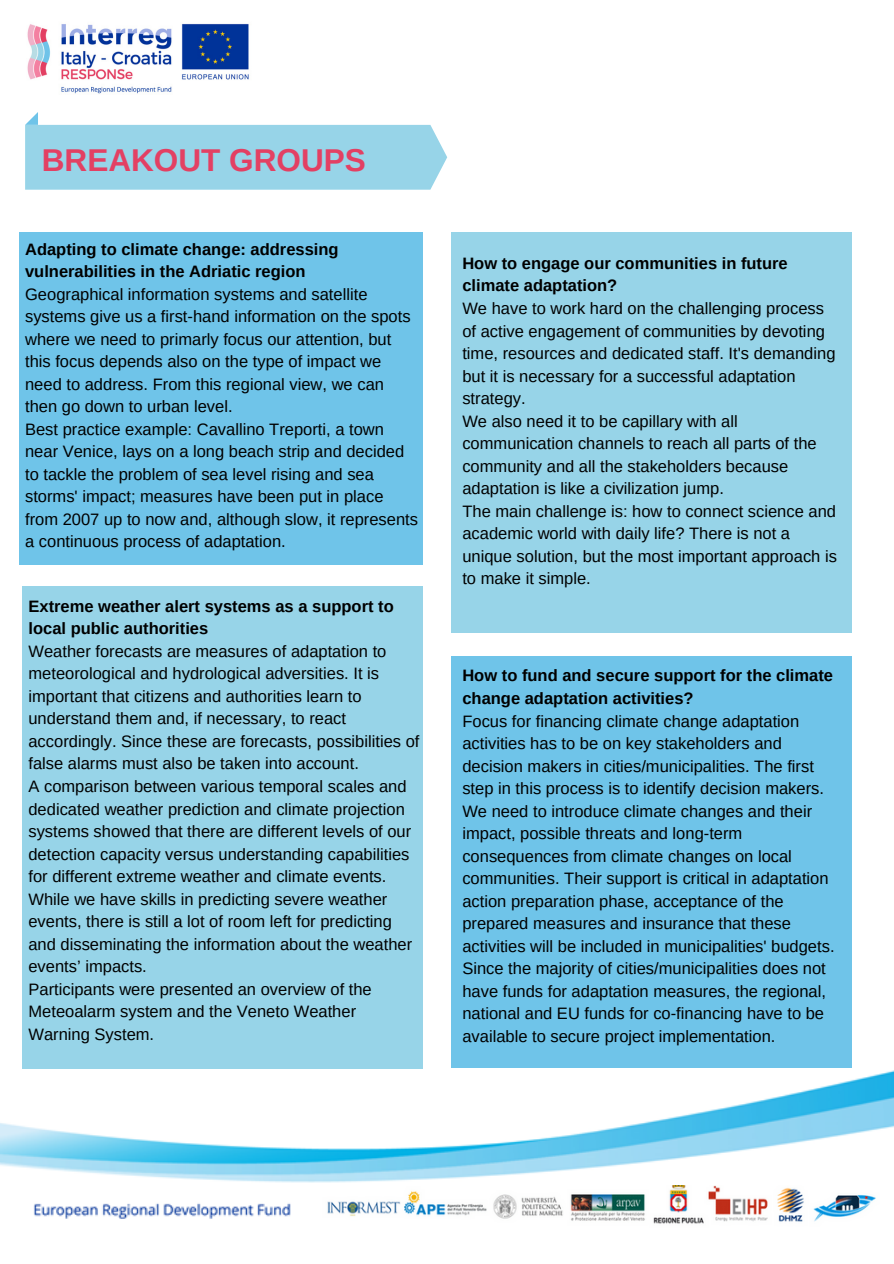
<style>
.page{position:relative;width:894px;height:1264px;background:#fff}
.page>*{position:absolute;margin:0;border:0;box-sizing:border-box;transform-origin:0 0}
.t1{font:700 31.5px "Arimo";color:#e34063}
.t2{font:16.5px/22.5px "Arimo";color:#000}
.t3{font:700 16.5px/22.5px "Arimo";color:#000}
</style>
<div class="page">
<img style="left:27px;top:23px;width:222px;height:71px">
<svg style="left:25px;top:112px;width:422px;height:78px"></svg>
<img style="left:0;top:1068px;width:893px;height:151px">
<img style="left:319px;top:1185px;width:560px;height:39px">
<div style="left:451px;top:232px;width:400px;height:401px;background:#97d4e8"></div>
<div style="left:22px;top:586px;width:400px;height:483px;background:#97d4e8"></div>
<div style="left:451px;top:656px;width:400px;height:411px;background:#6fc4e9"></div>
<div style="left:19px;top:232px;width:403px;height:332px;background:#6fc4e9"></div>
<h1 class="t1" style="left:42px;top:143px;width:325px">BREAKOUT GROUPS</h1>
<p class="t3" style="left:25px;top:237px;width:315px">Adapting to climate change: addressing vulnerabilities in the Adriatic region</p>
<p class="t2" style="left:25px;top:283px;width:394px">Geographical information systems and satellite systems give us a first-hand information on the spots where we need to primarly focus our attention, but this focus depends also on the type of impact we need to address. From this regional view, we can then go down to urban level.<br>Best practice example: Cavallino Treporti, a town near Venice, lays on a long beach strip and decided to tackle the problem of sea level rising and sea storms' impact; measures have been put in place from 2007 up to now and, although slow, it represents a continuous process of adaptation.</p>
<p class="t3" style="left:28px;top:594px;width:367px">Extreme weather alert systems as a support to local public authorities</p>
<p class="t2" style="left:28px;top:640px;width:392px">Weather forecasts are measures of adaptation to meteorological and hydrological adversities. It is important that citizens and authorities learn to understand them and, if necessary, to react accordingly. Since these are forecasts, possibilities of false alarms must also be taken into account.<br>A comparison between various temporal scales and dedicated weather prediction and climate projection systems showed that there are different levels of our detection capacity versus understanding capabilities for different extreme weather and climate events.<br>While we have skills in predicting severe weather events, there is still a lot of room left for predicting and disseminating the information about the weather events’ impacts.<br>Participants were presented an overview of the Meteoalarm system and the Veneto Weather Warning System.</p>
<p class="t3" style="left:462px;top:252px;width:327px">How to engage our communities in future climate adaptation?</p>
<p class="t2" style="left:462px;top:297px;width:376px">We have to work hard on the challenging process of active engagement of communities by devoting time, resources and dedicated staff. It's demanding but it is necessary for a successful adaptation strategy.<br>We also need it to be capillary with all communication channels to reach all parts of the community and all the stakeholders because adaptation is like a civilization jump.<br>The main challenge is: how to connect science and academic world with daily life? There is not a unique solution, but the most important approach is to make it simple.</p>
<p class="t3" style="left:462px;top:664px;width:372px">How to fund and secure support for the climate change adaptation activities?</p>
<p class="t2" style="left:462px;top:709px;width:373px">Focus for financing climate change adaptation activities has to be on key stakeholders and decision makers in cities/municipalities. The first step in this process is to identify decision makers.<br>We need to introduce climate changes and their impact, possible threats and long-term consequences from climate changes on local communities. Their support is critical in adaptation action preparation phase, acceptance of the prepared measures and insurance that these activities will be included in municipalities' budgets.<br>Since the majority of cities/municipalities does not have funds for adaptation measures, the regional, national and EU funds for co-financing have to be available to secure project implementation.</p>
</div>
